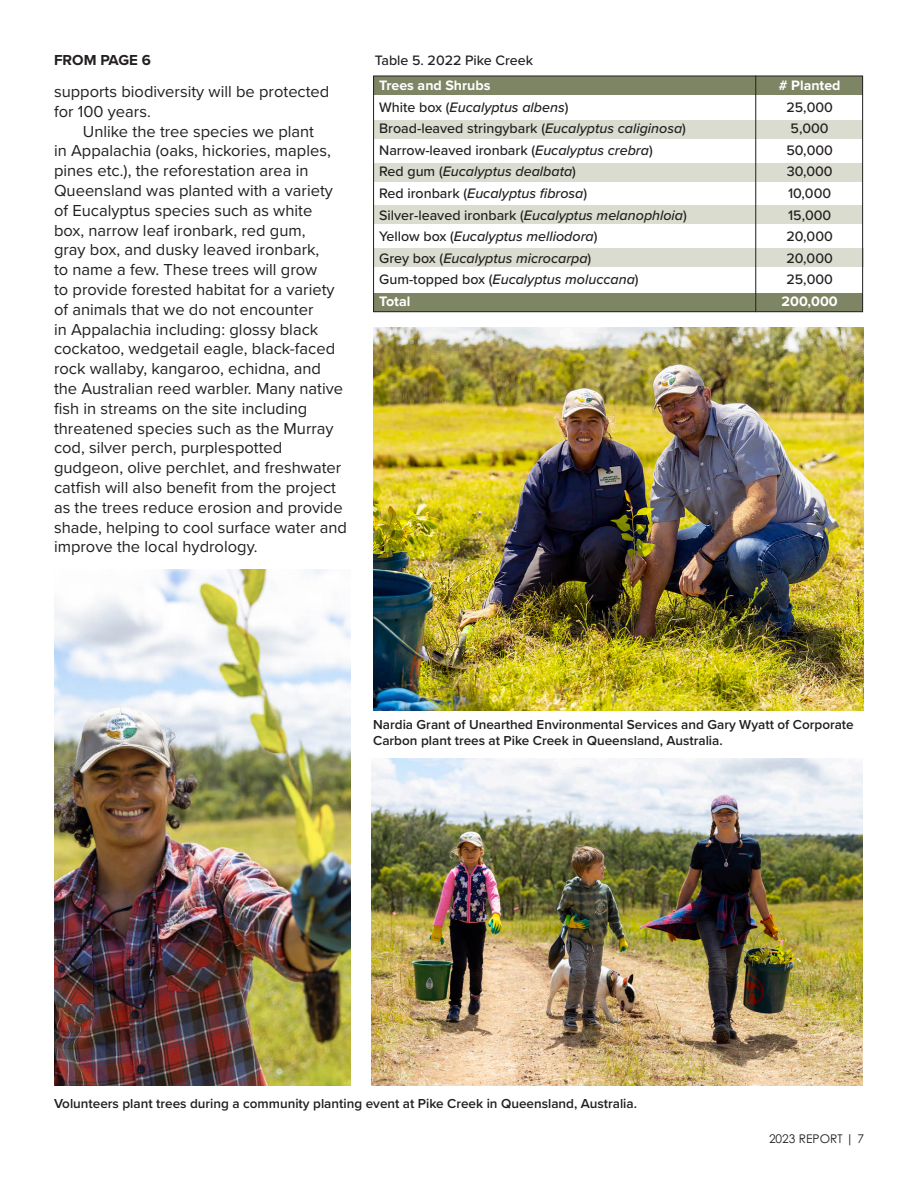
<style>
.page{position:relative;width:918px;height:1188px;background:#fff}
.page>*{position:absolute;margin:0;border:0;box-sizing:border-box;transform-origin:0 0}
.BODY_COPY{font:16.5px/19.8px "Proxima Nova";color:#231f20}
.photo_cutlines{font:700 15px "Proxima Nova";color:#231f20}
.t1{font:500 14.25px "Proxima Nova";color:#231f20}
.t2{font:italic 500 14.25px "Proxima Nova";color:#231f20}
.t3{font:700 14.25px "Proxima Nova";color:#fff}
.t4{font:700 14.1px "Proxima Nova";color:#fff}
.t5{font:500 14.1px "Proxima Nova";color:#231f20}
.photo_cutlines-2{font:600 13.5px/16.2px "Proxima Nova";color:#231f20}
.t6{font:12px "Century Gothic Pro";color:#231f20}
.s1{font-style:normal}
.s2{font-style:italic}
</style>
<div class="page">
<img style="left:373px;top:327px;width:491px;height:384px">
<div style="left:373px;top:293px;width:490px;height:19px;background:#7e8564"></div>
<div style="left:373px;top:76px;width:490px;height:19px;background:#7e8564"></div>
<div style="left:373px;top:248px;width:491px;height:19px;background:#dadccf"></div>
<div style="left:373px;top:205px;width:490px;height:19px;background:#dadccf"></div>
<div style="left:373px;top:163px;width:490px;height:19px;background:#dadccf"></div>
<div style="left:373px;top:120px;width:490px;height:19px;background:#dadccf"></div>
<hr style="left:755px;top:76px;width:1px;height:236px;background:#231f20">
<div style="left:373px;top:76px;width:490px;height:236px;border:1px solid #231f20"></div>
<img style="left:54px;top:569px;width:297px;height:516px">
<img style="left:372px;top:758px;width:490px;height:328px">
<p class="photo_cutlines" style="left:54px;top:49px;width:98px">FROM PAGE 6</p>
<p class="BODY_COPY" style="left:54px;top:81px;width:277px">supports biodiversity will be protected for 100 years.</p>
<p class="BODY_COPY" style="left:54px;top:120px;width:295px;text-indent:29px">Unlike the tree species we plant<br>in Appalachia (oaks, hickories, maples, pines etc.), the reforestation area in Queensland was planted with a variety of Eucalyptus species such as white<br>box, narrow leaf ironbark, red gum,<br>gray box, and dusky leaved ironbark,<br>to name a few. These trees will grow<br>to provide forested habitat for a variety of animals that we do not encounter<br>in Appalachia including: glossy black cockatoo, wedgetail eagle, black-faced rock wallaby, kangaroo, echidna, and the Australian reed warbler. Many native fish in streams on the site including threatened species such as the Murray cod, silver perch, purplespotted gudgeon, olive perchlet, and freshwater catfish will also benefit from the project as the trees reduce erosion and provide shade, helping to cool surface water and improve the local hydrology.</p>
<p class="t5" style="left:375px;top:50px;width:160px">Table 5. 2022 Pike Creek</p>
<p class="t4" style="left:379px;top:75px;width:113px">Trees and Shrubs</p>
<p class="t4" style="left:779px;top:75px;width:63px"># Planted</p>
<p class="t2" style="left:379px;top:96px;width:191px"><span class="s1">White box (</span>Eucalyptus albens<span class="s1">)</span></p>
<p class="t1" style="left:786px;top:96px;width:48px">25,000</p>
<p class="t1" style="left:379px;top:118px;width:308px">Broad-leaved stringybark (<span class="s2">Eucalyptus caliginosa</span>)</p>
<p class="t1" style="left:791px;top:118px;width:40px">5,000</p>
<p class="t1" style="left:379px;top:140px;width:275px">Narrow-leaved ironbark (<span class="s2">Eucalyptus crebra</span>)</p>
<p class="t1" style="left:786px;top:140px;width:48px">50,000</p>
<p class="t2" style="left:379px;top:161px;width:198px"><span class="s1">Red gum (</span>Eucalyptus dealbata<span class="s1">)</span></p>
<p class="t1" style="left:787px;top:161px;width:48px">30,000</p>
<p class="t2" style="left:379px;top:183px;width:210px"><span class="s1">Red ironbark (</span>Eucalyptus fibrosa<span class="s1">)</span></p>
<p class="t1" style="left:788px;top:183px;width:45px">10,000</p>
<p class="t1" style="left:379px;top:204px;width:309px">Silver-leaved ironbark (<span class="s2">Eucalyptus melanophloia</span>)</p>
<p class="t1" style="left:788px;top:204px;width:45px">15,000</p>
<p class="t2" style="left:379px;top:226px;width:220px"><span class="s1">Yellow box (</span>Eucalyptus melliodora<span class="s1">)</span></p>
<p class="t1" style="left:786px;top:226px;width:48px">20,000</p>
<p class="t2" style="left:379px;top:248px;width:214px"><span class="s1">Grey box (</span>Eucalyptus microcarpa<span class="s1">)</span></p>
<p class="t1" style="left:786px;top:248px;width:48px">20,000</p>
<p class="t2" style="left:379px;top:269px;width:261px"><span class="s1">Gum-topped box (</span>Eucalyptus moluccana<span class="s1">)</span></p>
<p class="t1" style="left:786px;top:269px;width:48px">25,000</p>
<p class="t3" style="left:379px;top:291px;width:33px">Total</p>
<p class="t3" style="left:782px;top:291px;width:58px">200,000</p>
<p class="photo_cutlines-2" style="left:373px;top:716px;width:482px">Nardia Grant of Unearthed Environmental Services and Gary Wyatt of Corporate<br>Carbon plant trees at Pike Creek in Queensland, Australia.</p>
<p class="photo_cutlines-2" style="left:54px;top:1095px;width:585px">Volunteers plant trees during a community planting event at Pike Creek in Queensland, Australia.</p>
<p class="t6" style="left:769px;top:1131px;width:96px">2023 REPORT | 7</p>
</div>
